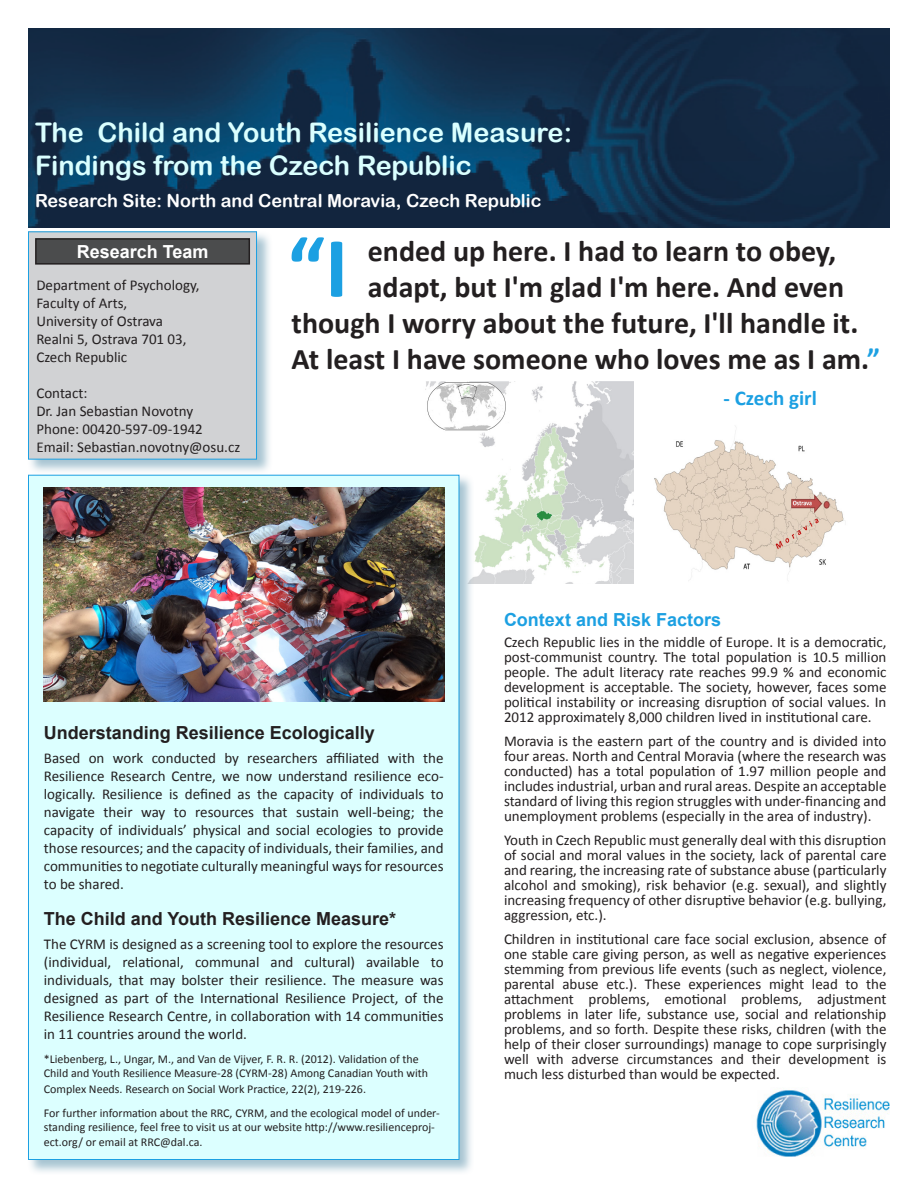
<style>
.page{position:relative;width:918px;height:1188px;background:#fff}
.page>*{position:absolute;margin:0;border:0;box-sizing:border-box;transform-origin:0 0}
.t1{font:700 86.7px "Calibri";color:#1ca0e2}
.t2{font:700 30px "Calibri";color:#231f20}
.t3{font:27px/32.4px "Arial Rounded MT Bold";color:#daffff}
.t4{font:700 21px "Calibri";color:#1ca0e2}
.t5{font:700 18px "Arial";color:#231f20}
.t6{font:18px "Arial Rounded MT Bold";color:#fff}
.t7{font:700 18px "Arial";color:#1ca0e2}
.t8{font:700 18px "Arial";color:#fff}
.t9{font:15px/15px "Calibri";color:#231f20;text-align:justify}
.t10{font:12px/14.4px "Calibri";color:#231f20}
.s1{color:#1ca0e2}
</style>
<div class="page">
<img style="left:28px;top:29px;width:862px;height:198px">
<div style="left:28px;top:231px;width:245px;height:244px;background:#92b6c7;opacity:.8"></div>
<div style="left:28px;top:232px;width:229px;height:227px;background:#d1d2d4"></div>
<div style="left:28px;top:231px;width:229px;height:229px;border:1px solid #1ca0e2"></div>
<img style="left:654px;top:426px;width:191px;height:154px">
<div style="left:36px;top:239px;width:213px;height:25px;background:#4b4c4d"></div>
<div style="left:35px;top:238px;width:215px;height:27px;border:2px solid #231f20"></div>
<img style="left:425px;top:381px;width:209px;height:203px">
<div style="left:27px;top:474px;width:448px;height:702px;background:#92b6c7;opacity:.8"></div>
<div style="left:28px;top:475px;width:431px;height:685px;background:#dcffff"></div>
<img style="left:43px;top:488px;width:402px;height:214px">
<img style="left:756px;top:1090px;width:134px;height:67px">
<p class="t3" style="left:35px;top:116px;width:539px">The Child and Youth Resilience Measure:<br>Findings from the Czech Republic</p>
<p class="t6" style="left:35px;top:190px;width:508px">Research Site: North and Central Moravia, Czech Republic</p>
<p class="t8" style="left:77px;top:240px;width:133px">Research Team</p>
<p class="t1" style="left:287px;top:212px;width:62px">“I</p>
<p class="t2" style="left:368px;top:231px;width:470px">ended up here. I had to learn to obey,</p>
<p class="t2" style="left:368px;top:267px;width:478px">adapt, but I'm glad I'm here. And even</p>
<p class="t2" style="left:292px;top:303px;width:568px">though I worry about the future, I'll handle it.</p>
<p class="t2" style="left:292px;top:339px;width:590px">At least I have someone who loves me as I am.<span class="s1">”</span></p>
<p class="t4" style="left:724px;top:384px;width:95px">- Czech girl</p>
<p class="t9" style="left:36px;top:278px;width:165px">Department of Psychology,</p>
<p class="t9" style="left:36px;top:296px;width:92px">Faculty of Arts,</p>
<p class="t9" style="left:36px;top:314px;width:128px">University of Ostrava</p>
<p class="t9" style="left:36px;top:332px;width:152px">Realni 5, Ostrava 701 03,</p>
<p class="t9" style="left:36px;top:350px;width:92px">Czech Republic</p>
<p class="t9" style="left:36px;top:386px;width:53px">Contact:</p>
<p class="t9" style="left:36px;top:404px;width:158px">Dr. Jan Sebastian Novotny</p>
<p class="t9" style="left:36px;top:422px;width:168px">Phone: 00420-597-09-1942</p>
<p class="t9" style="left:36px;top:440px;width:205px">Email: Sebastian.novotny@osu.cz</p>
<p class="t5" style="left:44px;top:721px;width:333px">Understanding Resilience Ecologically</p>
<p class="t9" style="left:44px;top:749px;width:401px;line-height:18px">Based on work conducted by researchers affiliated with the Resilience Research Centre, we now understand resilience eco&shy;logically. Resilience is defined as the capacity of individuals to navigate their way to resources that sustain well-being; the capacity of individuals’ physical and social ecologies to provide those resources; and the capacity of individuals, their families, and communities to negotiate culturally meaningful ways for resources to be shared.</p>
<p class="t5" style="left:44px;top:907px;width:354px">The Child and Youth Resilience Measure*</p>
<p class="t9" style="left:44px;top:935px;width:401px;line-height:18px">The CYRM is designed as a screening tool to explore the resources (individual, relational, communal and cultural) available to individuals, that may bolster their resilience. The measure was designed as part of the International Resilience Project, of the Resilience Research Centre, in collaboration with 14 communities in 11 countries around the world.</p>
<p class="t10" style="left:44px;top:1052px;width:386px">*Liebenberg, L., Ungar, M., and Van de Vijver, F. R. R. (2012). Validation of the<br>Child and Youth Resilience Measure-28 (CYRM-28) Among Canadian Youth with</p>
<p class="t10" style="left:44px;top:1082px;width:324px">Complex Needs. Research on Social Work Practice, 22(2), 219-226.</p>
<p class="t10" style="left:44px;top:1106px;width:397px">For further information about the RRC, CYRM, and the ecological model of under&shy;standing resilience, feel free to visit us at our website http://www.resilienceproj&shy;ect.org/ or email at RRC@dal.ca.</p>
<p class="t7" style="left:504px;top:608px;width:219px">Context and Risk Factors</p>
<p class="t9" style="left:504px;top:635px;width:384px">Czech Republic lies in the middle of Europe. It is a democratic, post-communist country. The total population is 10.5 million people. The adult literacy rate reaches 99.9 % and economic development is acceptable. The society, however, faces some political instability or increasing disruption of social values. In 2012 approximately 8,000 children lived in institutional care.</p>
<p class="t9" style="left:504px;top:734px;width:384px">Moravia is the eastern part of the country and is divided into four areas. North and Central Moravia (where the research was conducted) has a total population of 1.97 million people and includes industrial, urban and rural areas. Despite an acceptable standard of living this region struggles with under-financing and unemployment problems (especially in the area of industry).</p>
<p class="t9" style="left:504px;top:833px;width:384px">Youth in Czech Republic must generally deal with this disruption of social and moral values in the society, lack of parental care and rearing, the increasing rate of substance abuse (particularly alcohol and smoking), risk behavior (e.g. sexual), and slightly increasing frequency of other disruptive behavior (e.g. bullying, aggression, etc.).</p>
<p class="t9" style="left:504px;top:932px;width:384px">Children in institutional care face social exclusion, absence of one stable care giving person, as well as negative experiences stemming from previous life events (such as neglect, violence, parental abuse etc.). These experiences might lead to the attachment problems, emotional problems, adjustment problems in later life, substance use, social and relationship problems, and so forth. Despite these risks, children (with the help of their closer surroundings) manage to cope surprisingly well with adverse circumstances and their development is much less disturbed than would be expected.</p>
</div>
